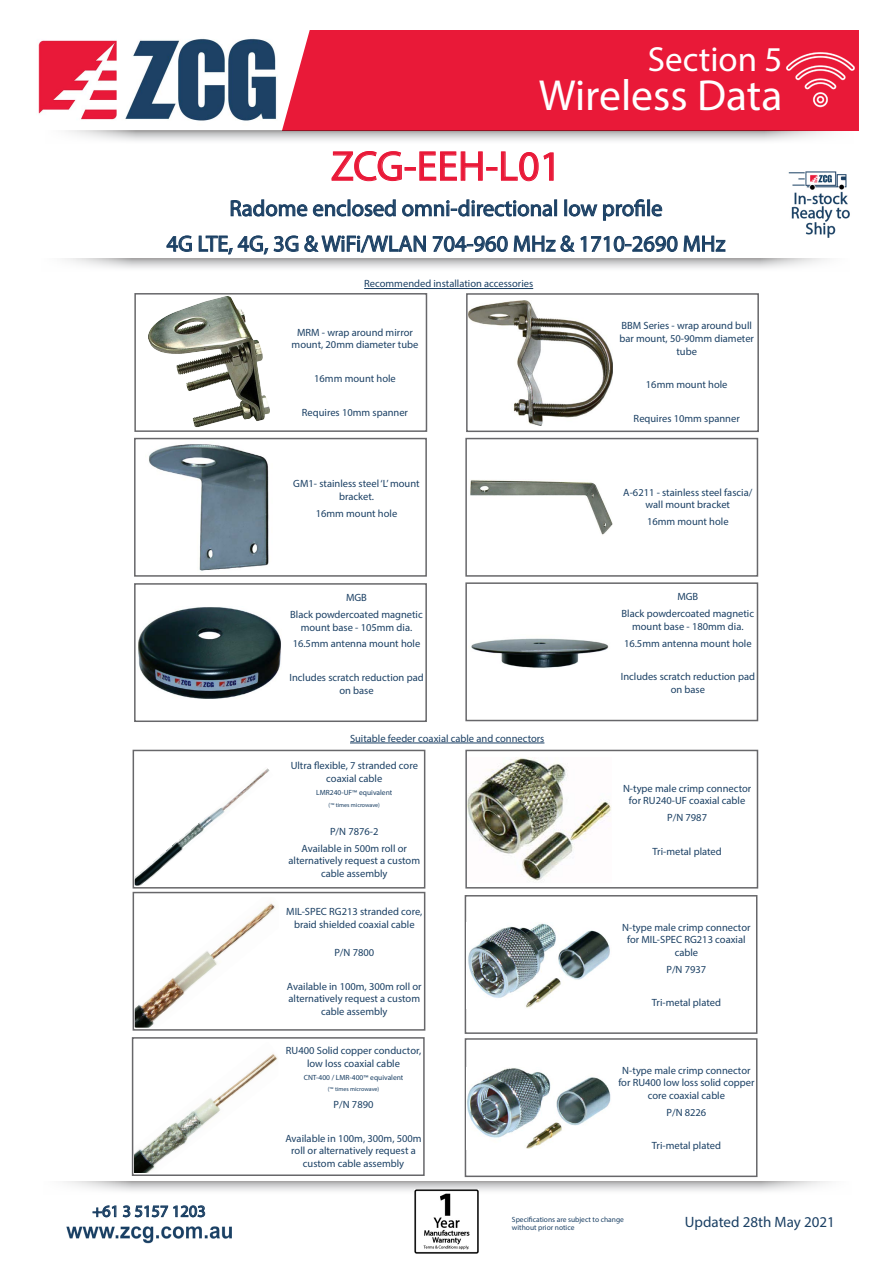
<style>
.page{position:relative;width:893px;height:1263px;background:#fff}
.page>*{position:absolute;margin:0;border:0;box-sizing:border-box;transform-origin:0 0}
.t1{font:43.65px "Myriad Pro";color:#fff}
.t2{font:42px "Myriad Pro";color:#e91938}
.t3{font:34.95px "Myriad Pro";color:#fff}
.t4{font:22.5px "Myriad Pro";color:#1b4064}
.t5{font:16.5px "Myriad Pro";color:#1b4064}
.t6{font:15px "Myriad Pro";color:#1b4064}
.t7{font:10.5px/12.6px "Myriad Pro";color:#1b4064;text-align:center}
.t8{font:7.5px "Myriad Pro";color:#1b4064}
.t9{font:6px "Myriad Pro";color:#1b4064}
.s1{font-family:"Calibri"}
</style>
<div class="page">
<img style="left:66px;top:1226px;width:166px;height:17px">
<svg style="left:92px;top:1205px;width:114px;height:13px"></svg>
<svg style="left:64px;top:1181px;width:765px;height:13px"></svg>
<svg style="left:65px;top:259px;width:762px;height:10px"></svg>
<div style="left:273px;top:30px;width:586px;height:101px;background:#e91938"></div>
<svg style="left:68px;top:131px;width:764px;height:10px"></svg>
<svg style="left:166px;top:235px;width:26px;height:17px"></svg>
<svg style="left:198px;top:151px;width:528px;height:109px"></svg>
<img style="left:38px;top:34px;width:244px;height:91px">
<img style="left:414px;top:1190px;width:64px;height:64px">
<img style="left:788px;top:171px;width:62px;height:66px">
<img style="left:785px;top:44px;width:72px;height:72px">
<div style="left:134px;top:438px;width:293px;height:139px;border:2px solid #67676a"></div>
<div style="left:465px;top:438px;width:293px;height:139px;border:2px solid #67676a"></div>
<div style="left:134px;top:293px;width:293px;height:139px;border:2px solid #67676a"></div>
<div style="left:466px;top:293px;width:293px;height:139px;border:2px solid #67676a"></div>
<img style="left:149px;top:444px;width:120px;height:127px">
<img style="left:470px;top:480px;width:142px;height:55px">
<hr style="left:364px;top:288px;width:169px;height:1px;background:#1b4064">
<img style="left:149px;top:296px;width:120px;height:132px">
<img style="left:469px;top:300px;width:143px;height:125px">
<div style="left:133px;top:892px;width:292px;height:139px;border:2px solid #67676a"></div>
<div style="left:133px;top:750px;width:292px;height:138px;border:2px solid #67676a"></div>
<div style="left:465px;top:750px;width:293px;height:138px;border:2px solid #67676a"></div>
<div style="left:132px;top:1037px;width:293px;height:139px;border:2px solid #67676a"></div>
<div style="left:465px;top:895px;width:292px;height:139px;border:2px solid #67676a"></div>
<div style="left:465px;top:1038px;width:292px;height:139px;border:2px solid #67676a"></div>
<img style="left:135px;top:897px;width:140px;height:131px">
<img style="left:135px;top:766px;width:135px;height:119px">
<img style="left:468px;top:758px;width:143px;height:123px">
<img style="left:134px;top:1042px;width:144px;height:131px">
<img style="left:467px;top:923px;width:143px;height:85px">
<img style="left:467px;top:1068px;width:144px;height:82px">
<hr style="left:350px;top:743px;width:194px;height:1px;background:#1b4064">
<div style="left:134px;top:583px;width:293px;height:139px;border:2px solid #67676a"></div>
<div style="left:465px;top:582px;width:293px;height:139px;border:2px solid #67676a"></div>
<img style="left:138px;top:607px;width:143px;height:92px">
<img style="left:471px;top:638px;width:138px;height:30px">
<p class="t3" style="left:648px;top:38px;width:136px">Section 5</p>
<p class="t1" style="left:539px;top:69px;width:245px">Wireless Data</p>
<p class="t2" style="left:331px;top:140px;width:232px">ZCG-EEH-L01</p>
<p class="t4" style="left:229px;top:194px;width:435px">Radome enclosed omni-directional low profile</p>
<p class="t4" style="left:167px;top:230px;width:560px">4G LTE, 4G, 3G &amp; WiFi/WLAN 704-960 MHz &amp; 1710-2690 MHz</p>
<p class="t5" style="left:92px;top:1201px;width:115px">+61 3 5157 1203</p>
<p class="t7" style="left:364px;top:277px;width:171px">Recommended installation accessories</p>
<p class="t7" style="left:292px;top:325px;width:128px">MRM - wrap around mirror mount, 20mm diameter tube</p>
<p class="t7" style="left:314px;top:372px;width:83px">16mm mount hole</p>
<p class="t7" style="left:302px;top:405px;width:108px">Requires 10mm spanner</p>
<p class="t7" style="left:293px;top:477px;width:128px">GM1- stainless steel ‘L’ mount bracket.</p>
<p class="t7" style="left:316px;top:507px;width:83px">16mm mount hole</p>
<p class="t7" style="left:346px;top:591px;width:22px">MGB</p>
<p class="t7" style="left:290px;top:608px;width:134px">Black powdercoated magnetic mount base - 105mm dia.</p>
<p class="t7" style="left:293px;top:637px;width:129px">16.5mm antenna mount hole</p>
<p class="t7" style="left:289px;top:671px;width:136px">Includes scratch reduction pad on base</p>
<p class="t7" style="left:350px;top:732px;width:196px">Suitable feeder coaxial cable and connectors</p>
<p class="t7" style="left:291px;top:759px;width:129px">Ultra flexible, 7 stranded core coaxial cable</p>
<p class="t8" style="left:316px;top:788px;width:78px">LMR240-UF<span class="s1">™</span> equivalent</p>
<p class="t9" style="left:329px;top:801px;width:53px">(<span class="s1">™</span> times microwave)</p>
<p class="t7" style="left:330px;top:825px;width:50px">P/N 7876-2</p>
<p class="t7" style="left:288px;top:842px;width:133px">Available in 500m roll or alternatively request a custom cable assembly</p>
<p class="t7" style="left:286px;top:905px;width:138px">MIL-SPEC RG213 stranded core, braid shielded coaxial cable</p>
<p class="t7" style="left:334px;top:946px;width:41px">P/N 7800</p>
<p class="t7" style="left:287px;top:980px;width:136px">Available in 100m, 300m roll or alternatively request a custom cable assembly</p>
<p class="t7" style="left:286px;top:1044px;width:137px">RU400 Solid copper conductor, low loss coaxial cable</p>
<p class="t8" style="left:304px;top:1073px;width:101px">CNT-400 / LMR-400<span class="s1">™</span> equivalent</p>
<p class="t9" style="left:328px;top:1085px;width:53px">(<span class="s1">™</span> times microwave)</p>
<p class="t7" style="left:334px;top:1098px;width:41px">P/N 7890</p>
<p class="t7" style="left:285px;top:1132px;width:138px">Available in 100m, 300m, 500m roll or alternatively request a custom cable assembly</p>
<p class="t7" style="left:619px;top:319px;width:136px">BBM Series - wrap around bull bar mount, 50-90mm diameter tube</p>
<p class="t7" style="left:646px;top:378px;width:83px">16mm mount hole</p>
<p class="t7" style="left:634px;top:412px;width:108px">Requires 10mm spanner</p>
<p class="t7" style="left:623px;top:486px;width:131px">A-6211 - stainless steel fascia/ wall mount bracket</p>
<p class="t7" style="left:647px;top:515px;width:83px">16mm mount hole</p>
<p class="t7" style="left:677px;top:590px;width:22px">MGB</p>
<p class="t7" style="left:622px;top:607px;width:134px">Black powdercoated magnetic mount base - 180mm dia.</p>
<p class="t7" style="left:624px;top:637px;width:129px">16.5mm antenna mount hole</p>
<p class="t7" style="left:621px;top:670px;width:136px">Includes scratch reduction pad on base</p>
<p class="t7" style="left:623px;top:781px;width:130px">N-type male crimp connector for RU240-UF coaxial cable</p>
<p class="t7" style="left:667px;top:811px;width:41px">P/N 7987</p>
<p class="t7" style="left:652px;top:845px;width:71px">Tri-metal plated</p>
<p class="t7" style="left:622px;top:920px;width:130px">N-type male crimp connector for MIL-SPEC RG213 coaxial cable</p>
<p class="t7" style="left:666px;top:962px;width:41px">P/N 7937</p>
<p class="t7" style="left:652px;top:996px;width:71px">Tri-metal plated</p>
<p class="t7" style="left:618px;top:1064px;width:138px">N-type male crimp connector for RU400 low loss solid copper core coaxial cable</p>
<p class="t7" style="left:666px;top:1106px;width:41px">P/N 8226</p>
<p class="t7" style="left:652px;top:1139px;width:71px">Tri-metal plated</p>
<p class="t8" style="left:512px;top:1214px;width:113px">Specifications are subject to change</p>
<p class="t8" style="left:512px;top:1223px;width:64px">without prior notice</p>
<p class="t6" style="left:685px;top:1213px;width:152px">Updated 28th May 2021</p>
</div>
